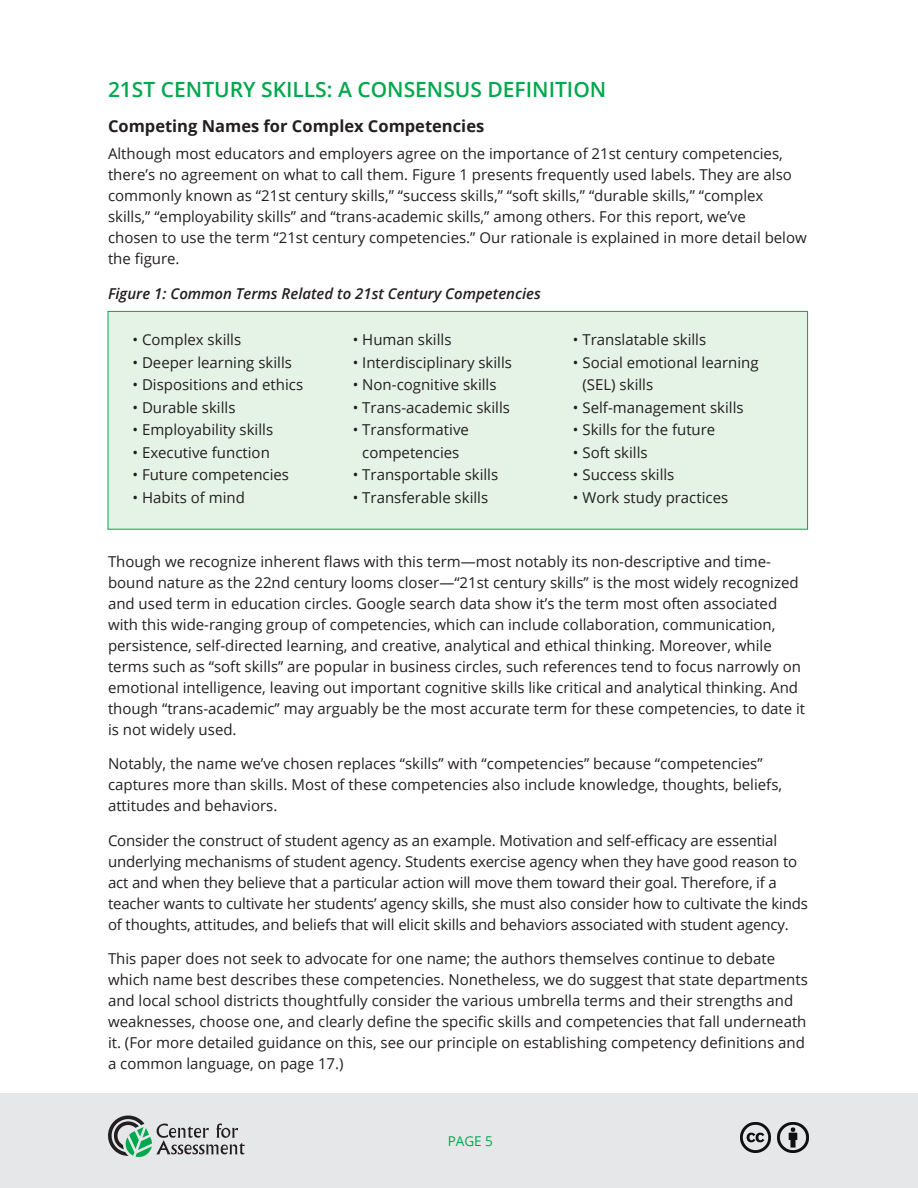
<style>
.page{position:relative;width:918px;height:1188px;background:#fff}
.page>*{position:absolute;margin:0;border:0;box-sizing:border-box;transform-origin:0 0}
.t1{font:600 21px "Open Sans";color:#00a84e}
.t2{font:700 16.5px "Open Sans";color:#231f20}
.t3{font:15px/21px "Open Sans";color:#231f20}
.t4{font:italic 600 15px "Open Sans";color:#231f20}
.t5{font:13.5px "Open Sans";color:#00a84e}
</style>
<div class="page">
<div style="left:0;top:1094px;width:918px;height:94px;background:#e6e7e9"></div>
<svg style="left:108px;top:1116px;width:137px;height:41px"></svg>
<img style="left:778px;top:1122px;width:30px;height:31px">
<img style="left:740px;top:1122px;width:31px;height:30px">
<div style="left:108px;top:311px;width:700px;height:219px;background:#e5f3e7;border:1px solid #00a84e"></div>
<h1 class="t1" style="left:108px;top:75px;width:500px">21ST CENTURY SKILLS: A CONSENSUS DEFINITION</h1>
<p class="t2" style="left:108px;top:114px;width:378px">Competing Names for Complex Competencies</p>
<p class="t3" style="left:108px;top:143px;width:700px">Although most educators and employers agree on the importance of 21st century competencies, there’s no agreement on what to call them. Figure 1 presents frequently used labels. They are also commonly known as “21st century skills,” “success skills,” “soft skills,” “durable skills,” “complex skills,” “employability skills” and “trans-academic skills,” among others. For this report, we’ve<br>chosen to use the term “21st century competencies.” Our rationale is explained in more detail below the figure.</p>
<p class="t4" style="left:108px;top:283px;width:434px">Figure 1: Common Terms Related to 21st Century Competencies</p>
<p class="t3" style="left:132px;top:329px;width:110px">• Complex skills</p>
<p class="t3" style="left:132px;top:352px;width:161px">• Deeper learning skills</p>
<p class="t3" style="left:132px;top:374px;width:172px">• Dispositions and ethics</p>
<p class="t3" style="left:132px;top:397px;width:105px">• Durable skills</p>
<p class="t3" style="left:132px;top:419px;width:142px">• Employability skills</p>
<p class="t3" style="left:132px;top:442px;width:139px">• Executive function</p>
<p class="t3" style="left:132px;top:464px;width:158px">• Future competencies</p>
<p class="t3" style="left:132px;top:487px;width:114px">• Habits of mind</p>
<p class="t3" style="left:353px;top:329px;width:100px">• Human skills</p>
<p class="t3" style="left:353px;top:352px;width:161px">• Interdisciplinary skills</p>
<p class="t3" style="left:353px;top:374px;width:145px">• Non-cognitive skills</p>
<p class="t3" style="left:353px;top:397px;width:159px">• Trans-academic skills</p>
<p class="t3" style="left:353px;top:418px;width:118px;line-height:22.5px;text-align:center">• Transformative competencies</p>
<p class="t3" style="left:353px;top:464px;width:147px">• Transportable skills</p>
<p class="t3" style="left:353px;top:487px;width:137px">• Transferable skills</p>
<p class="t3" style="left:573px;top:329px;width:135px">• Translatable skills</p>
<p class="t3" style="left:583px;top:351px;width:178px;line-height:22.5px;text-indent:-10px">• Social emotional learning (SEL) skills</p>
<p class="t3" style="left:573px;top:397px;width:172px">• Self-management skills</p>
<p class="t3" style="left:573px;top:419px;width:144px">• Skills for the future</p>
<p class="t3" style="left:573px;top:442px;width:76px">• Soft skills</p>
<p class="t3" style="left:573px;top:464px;width:103px">• Success skills</p>
<p class="t3" style="left:573px;top:487px;width:157px">• Work study practices</p>
<p class="t3" style="left:108px;top:550px;width:699px">Though we recognize inherent flaws with this term—most notably its non-descriptive and time&shy;bound nature as the 22nd century looms closer—“21st century skills” is the most widely recognized and used term in education circles. Google search data show it’s the term most often associated with this wide-ranging group of competencies, which can include collaboration, communication, persistence, self-directed learning, and creative, analytical and ethical thinking. Moreover, while terms such as “soft skills” are popular in business circles, such references tend to focus narrowly on emotional intelligence, leaving out important cognitive skills like critical and analytical thinking. And though “trans-academic” may arguably be the most accurate term for these competencies, to date it is not widely used.</p>
<p class="t3" style="left:108px;top:753px;width:676px">Notably, the name we’ve chosen replaces “skills” with “competencies” because “competencies” captures more than skills. Most of these competencies also include knowledge, thoughts, beliefs, attitudes and behaviors.</p>
<p class="t3" style="left:108px;top:829px;width:701px">Consider the construct of student agency as an example. Motivation and self-efficacy are essential underlying mechanisms of student agency. Students exercise agency when they have good reason to act and when they believe that a particular action will move them toward their goal. Therefore, if a teacher wants to cultivate her students’ agency skills, she must also consider how to cultivate the kinds of thoughts, attitudes, and beliefs that will elicit skills and behaviors associated with student agency.</p>
<p class="t3" style="left:108px;top:948px;width:701px">This paper does not seek to advocate for one name; the authors themselves continue to debate which name best describes these competencies. Nonetheless, we do suggest that state departments and local school districts thoughtfully consider the various umbrella terms and their strengths and weaknesses, choose one, and clearly define the specific skills and competencies that fall underneath it. (For more detailed guidance on this, see our principle on establishing competency definitions and a common language, on page 17.)</p>
<p class="t5" style="left:448px;top:1132px;width:47px">PAGE 5</p>
</div>
